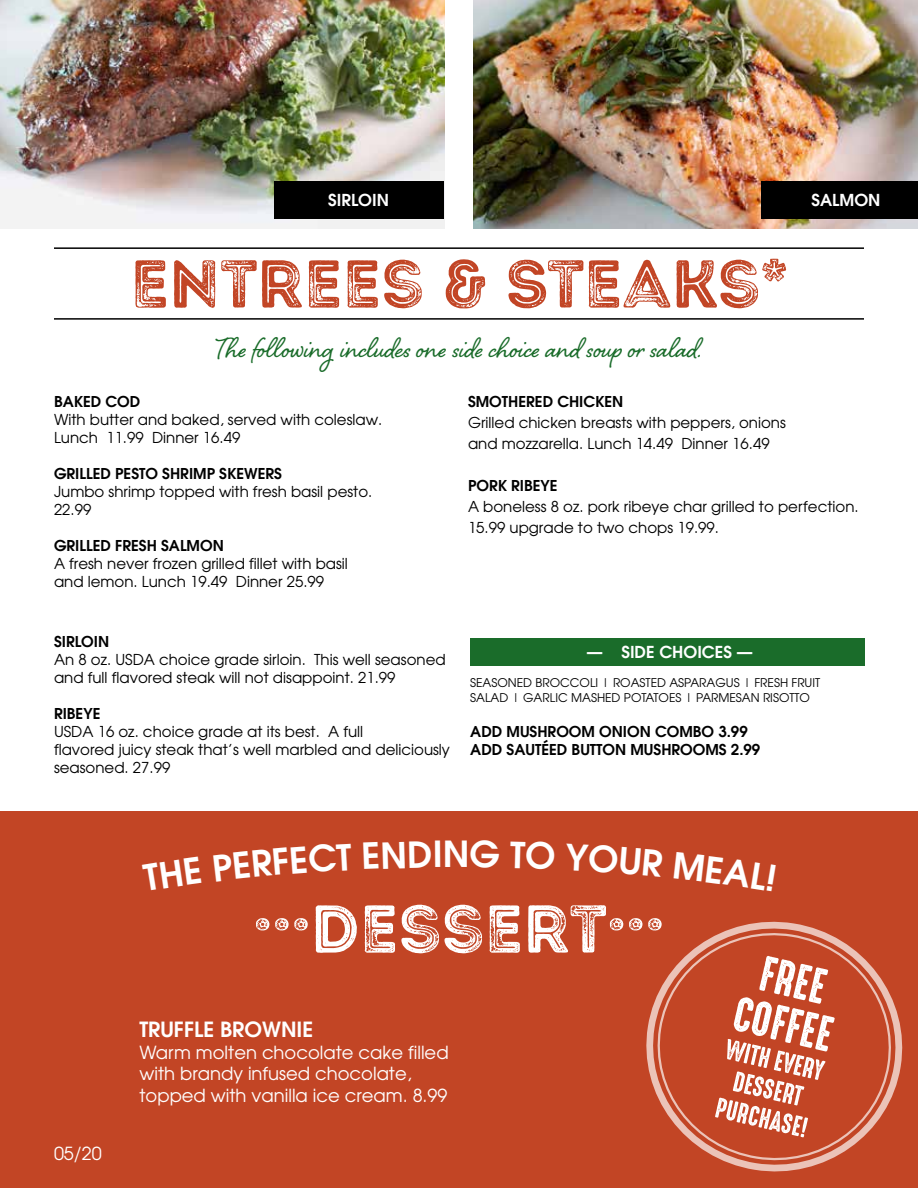
<style>
.page{position:relative;width:918px;height:1188px;background:#fff}
.page>*{position:absolute;margin:0;border:0;box-sizing:border-box;transform-origin:0 0}
.t1{font:67.5px "Intro Rust G Base 2 Line";color:#c24525}
.t2{font:67.5px "Intro Rust G Base 2 Line";color:#fff}
.t3{font:36px "Shelby";color:#1a6c2a}
.t4{font:600 36px "Avant Garde";color:#fff}
.t5{font:600 21px "Avant Garde";color:#fff}
.t6{font:18px/21.6px "Avant Garde";color:#fff}
.t7{font:600 16.5px "Avant Garde";color:#fff}
.t8{font:15px/18px "Avant Garde";color:#000}
.t9{font:600 15px/18px "Avant Garde";color:#000}
.t10{font:12px/14.4px "Avant Garde";color:#000}
</style>
<div class="page">
<div style="left:0;top:812px;width:918px;height:376px;background:#c24525"></div>
<svg style="left:648px;top:923px;width:253px;height:245px"></svg>
<hr style="left:54px;top:247px;width:810px;height:2px;background:#000">
<hr style="left:54px;top:318px;width:810px;height:2px;background:#000">
<div style="left:470px;top:639px;width:395px;height:27px;background:#1a6c2a"></div>
<img style="left:0;top:0;width:444px;height:229px">
<img style="left:474px;top:0;width:444px;height:229px">
<div style="left:761px;top:182px;width:157px;height:37px;background:#000"></div>
<div style="left:274px;top:182px;width:169px;height:37px;background:#000"></div>
<p class="t7" style="left:328px;top:189px;width:62px">SIRLOIN</p>
<p class="t7" style="left:812px;top:189px;width:70px">SALMON</p>
<h1 class="t1" style="left:131px;top:241px;width:658px">ENTREES &amp; STEAKS*</h1>
<h2 class="t3" style="left:216px;top:323px;width:487px">The following includes one side choice and soup or salad.</h2>
<p class="t9" style="left:54px;top:393px;width:88px">BAKED COD</p>
<p class="t8" style="left:54px;top:411px;width:330px">With butter and baked, served with coleslaw.<br>Lunch 11.99 Dinner 16.49</p>
<p class="t9" style="left:54px;top:465px;width:229px">GRILLED PESTO SHRIMP SKEWERS</p>
<p class="t8" style="left:54px;top:483px;width:320px">Jumbo shrimp topped with fresh basil pesto.<br>22.99</p>
<p class="t9" style="left:54px;top:537px;width:171px">GRILLED FRESH SALMON</p>
<p class="t8" style="left:54px;top:555px;width:295px">A fresh never frozen grilled fillet with basil and lemon. Lunch 19.49 Dinner 25.99</p>
<p class="t9" style="left:468px;top:393px;width:157px">SMOTHERED CHICKEN</p>
<p class="t8" style="left:468px;top:412px;width:319px;line-height:21px">Grilled chicken breasts with peppers, onions and mozzarella. Lunch 14.49 Dinner 16.49</p>
<p class="t9" style="left:468px;top:477px;width:91px">PORK RIBEYE</p>
<p class="t8" style="left:468px;top:496px;width:392px;line-height:21px">A boneless 8 oz. pork ribeye char grilled to perfection.<br>15.99 upgrade to two chops 19.99.</p>
<p class="t9" style="left:54px;top:632px;width:57px">SIRLOIN</p>
<p class="t8" style="left:54px;top:650px;width:393px">An 8 oz. USDA choice grade sirloin. This well seasoned and full flavored steak will not disappoint. 21.99</p>
<p class="t9" style="left:54px;top:704px;width:48px">RIBEYE</p>
<p class="t8" style="left:54px;top:722px;width:398px">USDA 16 oz. choice grade at its best. A full<br>flavored juicy steak that’s well marbled and deliciously seasoned. 27.99</p>
<p class="t7" style="left:586px;top:641px;width:168px">— SIDE CHOICES —</p>
<p class="t10" style="left:470px;top:675px;width:352px">SEASONED BROCCOLI | ROASTED ASPARAGUS | FRESH FRUIT<br>SALAD | GARLIC MASHED POTATOES | PARMESAN RISOTTO</p>
<p class="t9" style="left:470px;top:723px;width:292px">ADD MUSHROOM ONION COMBO 3.99<br>ADD SAUTÉED BUTTON MUSHROOMS 2.99</p>
<h2 class="t4" style="left:433px;top:830px;width:38px">IN</h2>
<h1 class="t2" style="left:253px;top:886px;width:413px">...DESSERT...</h1>
<p class="t6" style="left:54px;top:1142px;width:49px">05/20</p>
<h3 class="t5" style="left:140px;top:1016px;width:175px">TRUFFLE BROWNIE</h3>
<p class="t6" style="left:140px;top:1041px;width:311px">Warm molten chocolate cake filled with brandy infused chocolate, topped with vanilla ice cream. 8.99</p>
</div>
